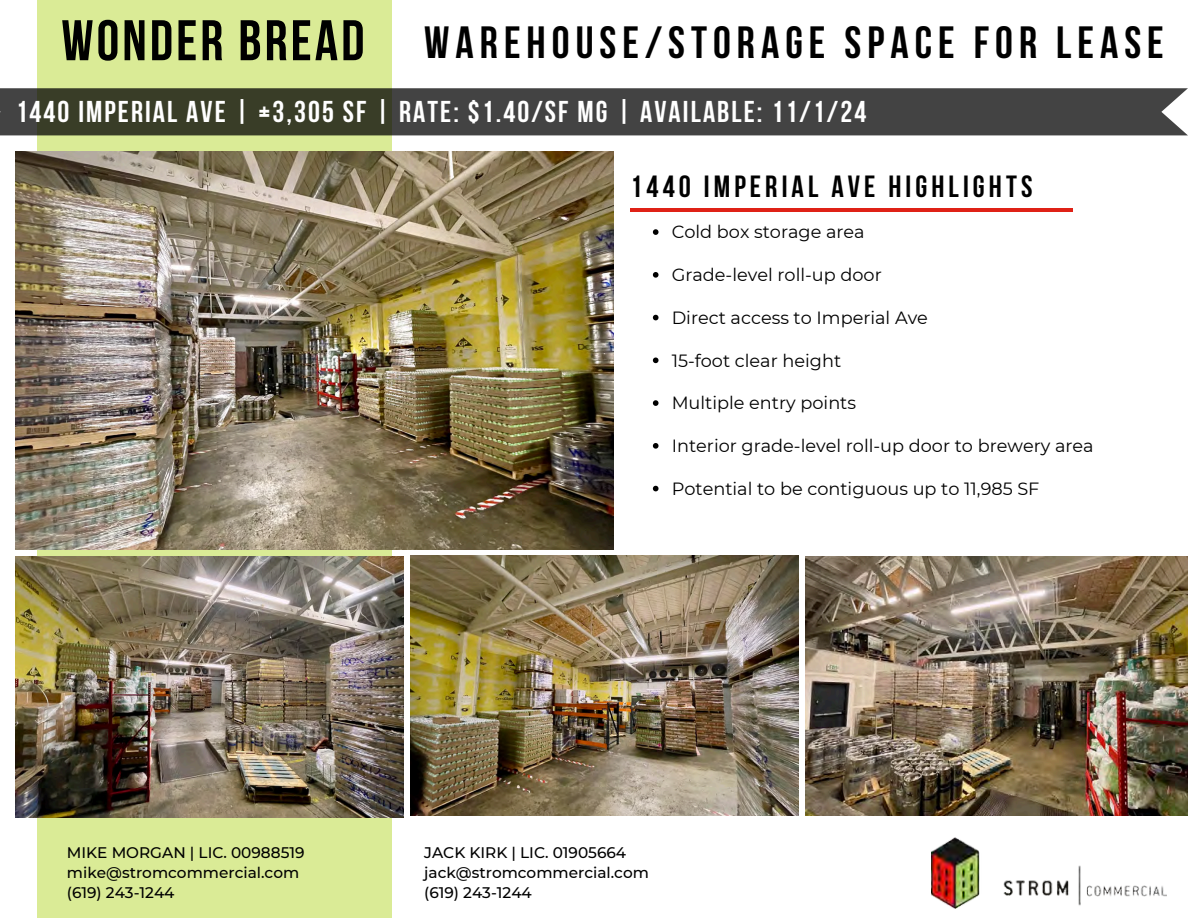
<style>
.page{position:relative;width:1188px;height:918px;background:#fff}
.page>*{position:absolute;margin:0;border:0;box-sizing:border-box;transform-origin:0 0}
.t1{font:57.15px "Bebas Neue Cyrillic";letter-spacing:.055em;color:#000}
.t2{font:700 45px "Bebas Neue";letter-spacing:.135em;color:#000}
.t3{font:700 30.6px "Bebas Neue";letter-spacing:.135em;color:#000}
.t4{font:700 30px "Bebas Neue";letter-spacing:.07em;color:#fff}
.t5{font:17.7px "Montserrat";color:#000}
.t6{font:500 15.3px/20.2px "Montserrat";color:#000}
</style>
<div class="page">
<div style="left:37px;top:0;width:355px;height:918px;background:#daeb96"></div>
<img style="left:16px;top:557px;width:387px;height:260px">
<svg style="left:0;top:88px;width:1188px;height:47px;background:#43443d"></svg>
<svg style="left:653px;top:229px;width:6px;height:6px"></svg>
<svg style="left:653px;top:272px;width:6px;height:6px"></svg>
<svg style="left:653px;top:315px;width:6px;height:5px"></svg>
<svg style="left:653px;top:358px;width:6px;height:5px"></svg>
<svg style="left:653px;top:400px;width:6px;height:6px"></svg>
<svg style="left:653px;top:443px;width:6px;height:6px"></svg>
<svg style="left:653px;top:486px;width:6px;height:5px"></svg>
<img style="left:16px;top:151px;width:597px;height:398px">
<img style="left:806px;top:557px;width:382px;height:259px">
<img style="left:410px;top:556px;width:389px;height:260px">
<hr style="left:630px;top:209px;width:443px;height:3px;background:#df2117">
<img style="left:931px;top:838px;width:236px;height:71px">
<p class="t1" style="left:61px;top:17px;width:305px">WONDER BREAD</p>
<p class="t2" style="left:424px;top:24px;width:741px">WAREHOUSE/STORAGE SPACE FOR LEASE</p>
<h1 class="t4" style="left:16px;top:99px;width:852px">1440 IMPERIAL AVE | ±3,305 SF | RATE: $1.40/SF MG | AVAILABLE: 11/1/24</h1>
<h2 class="t3" style="left:630px;top:174px;width:404px">1440 IMPERIAL AVE HIGHLIGHTS</h2>
<h3 class="t5" style="left:672px;top:221px;width:194px">Cold box storage area</h3>
<h3 class="t5" style="left:672px;top:264px;width:212px">Grade-level roll-up door</h3>
<p class="t5" style="left:672px;top:307px;width:258px">Direct access to Imperial Ave</p>
<p class="t5" style="left:672px;top:349px;width:171px">15-foot clear height</p>
<p class="t5" style="left:672px;top:392px;width:186px">Multiple entry points</p>
<p class="t5" style="left:672px;top:435px;width:423px">Interior grade-level roll-up door to brewery area</p>
<p class="t5" style="left:672px;top:478px;width:369px">Potential to be contiguous up to 11,985 SF</p>
<p class="t6" style="left:67px;top:842px;width:239px">MIKE MORGAN | LIC. 00988519 mike@stromcommercial.com</p>
<p class="t6" style="left:67px;top:883px;width:109px">(619) 243-1244</p>
<p class="t6" style="left:424px;top:842px;width:203px">JACK KIRK | LIC. 01905664</p>
<p class="t6" style="left:424px;top:862px;width:226px">jack@stromcommercial.com</p>
<p class="t6" style="left:424px;top:883px;width:109px">(619) 243-1244</p>
</div>
